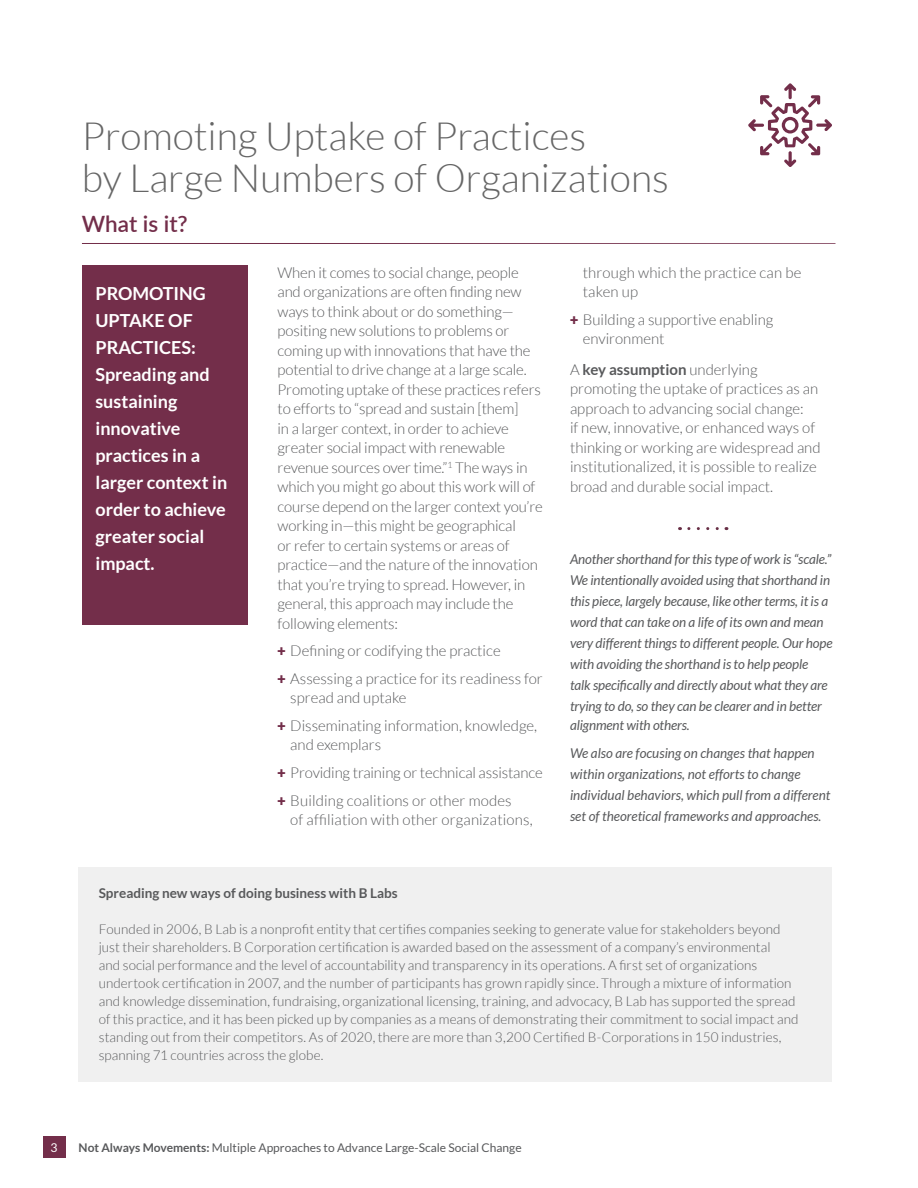
<style>
.page{position:relative;width:918px;height:1188px;background:#fff}
.page>*{position:absolute;margin:0;border:0;box-sizing:border-box;transform-origin:0 0}
.t1{font:300 39px/42px "Lato";color:#666}
.t2{font:600 22.5px "Lato";color:#732e4a}
.t3{font:700 18px/27px "Lato";color:#fff}
.t4{font:300 15px/19.5px "Lato";letter-spacing:-.01em;color:#58595b}
.t5{font:300 15px/19.5px "Lato";letter-spacing:.01em;color:#58595b}
.t6{font:300 13.5px/18px "Lato";color:#58595b}
.t7{font:italic 13.5px/21px "Lato";letter-spacing:-.01em;color:#58595b}
.t8{font:700 13.5px "Lato";color:#58595b}
.t9{font:12.15px "Lato";color:#fff}
.t10{font:12px "Lato";color:#58595b}
.s1{font-family:"Roboto";font-weight:700;color:#732e4a}
.s2{font-weight:700}
</style>
<div class="page">
<div style="left:43px;top:1137px;width:23px;height:21px;background:#732e4a"></div>
<hr style="left:82px;top:243px;width:753px;height:1px;background:#732e4a">
<svg style="left:689px;top:527px;width:38px;height:3px"></svg>
<div style="left:82px;top:266px;width:165px;height:359px;background:#732e4a"></div>
<svg style="left:748px;top:83px;width:84px;height:84px"></svg>
<div style="left:79px;top:867px;width:753px;height:215px;background:#f0f0f0"></div>
<h1 class="t1" style="left:82px;top:115px;width:588px">Promoting Uptake of Practices<br>by Large Numbers of Organizations</h1>
<h2 class="t2" style="left:82px;top:207px;width:107px">What is it?</h2>
<p class="t3" style="left:95px;top:280px;width:133px">PROMOTING<br>UPTAKE OF<br>PRACTICES:<br>Spreading and sustaining innovative practices in a larger context in order to achieve greater social impact.</p>
<p class="t4" style="left:278px;top:263px;width:267px">When it comes to social change, people and organizations are often finding new ways to think about or do something— positing new solutions to problems or coming up with innovations that have the potential to drive change at a large scale.<br>Promoting uptake of these practices refers to efforts to “spread and sustain [them]<br>in a larger context, in order to achieve greater social impact with renewable revenue sources over time.”<sup>1</sup> The ways in which you might go about this work will of course depend on the larger context you’re working in—this might be geographical<br>or refer to certain systems or areas of practice—and the nature of the innovation that you’re trying to spread. However, in general, this approach may include the following elements:</p>
<p class="t4" style="left:278px;top:637px;width:267px;line-height:27.6px"><span class="s1">+</span> Defining or codifying the practice<br><span class="s1">+</span> Assessing a practice for its readiness for</p>
<p class="t4" style="left:278px;top:684px;width:261px;line-height:27.6px;text-indent:13px">spread and uptake<br><span class="s1">+</span> Disseminating information, knowledge,</p>
<p class="t4" style="left:278px;top:731px;width:267px;line-height:27.6px;text-indent:13px">and exemplars<br><span class="s1">+</span> Providing training or technical assistance <span class="s1">+</span> Building coalitions or other modes</p>
<p class="t5" style="left:290px;top:810px;width:244px">of affiliation with other organizations,</p>
<p class="t5" style="left:583px;top:263px;width:220px">through which the practice can be taken up</p>
<p class="t4" style="left:583px;top:310px;width:192px;text-indent:-13px"><span class="s1">+</span> Building a supportive enabling environment</p>
<p class="t4" style="left:570px;top:359px;width:252px">A <span class="s2">key assumption</span> underlying promoting the uptake of practices as an approach to advancing social change:<br>if new, innovative, or enhanced ways of thinking or working are widespread and institutionalized, it is possible to realize broad and durable social impact.</p>
<p class="t7" style="left:570px;top:549px;width:264px">Another shorthand for this type of work is “scale.” We intentionally avoided using that shorthand in this piece, largely because, like other terms, it is a word that can take on a life of its own and mean very different things to different people. Our hope with avoiding the shorthand is to help people<br>talk specifically and directly about what they are trying to do, so they can be clearer and in better</p>
<p class="t7" style="left:570px;top:712px;width:246px;line-height:27.8px">alignment with others.<br>We also are focusing on changes that happen</p>
<p class="t7" style="left:570px;top:764px;width:262px">within organizations, not efforts to change individual behaviors, which pull from a different set of theoretical frameworks and approaches.</p>
<p class="t8" style="left:99px;top:886px;width:301px">Spreading new ways of doing business with B Labs</p>
<p class="t6" style="left:99px;top:920px;width:701px">Founded in 2006, B Lab is a nonprofit entity that certifies companies seeking to generate value for stakeholders beyond just their shareholders. B Corporation certification is awarded based on the assessment of a company’s environmental<br>and social performance and the level of accountability and transparency in its operations. A first set of organizations undertook certification in 2007, and the number of participants has grown rapidly since. Through a mixture of information and knowledge dissemination, fundraising, organizational licensing, training, and advocacy, B Lab has supported the spread of this practice, and it has been picked up by companies as a means of demonstrating their commitment to social impact and standing out from their competitors. As of 2020, there are more than 3,200 Certified B-Corporations in 150 industries, spanning 71 countries across the globe.</p>
<p class="t9" style="left:51px;top:1141px;width:9px">3</p>
<p class="t10" style="left:79px;top:1141px;width:445px"><span class="s2">Not Always Movements:</span> Multiple Approaches to Advance Large-Scale Social Change</p>
</div>
